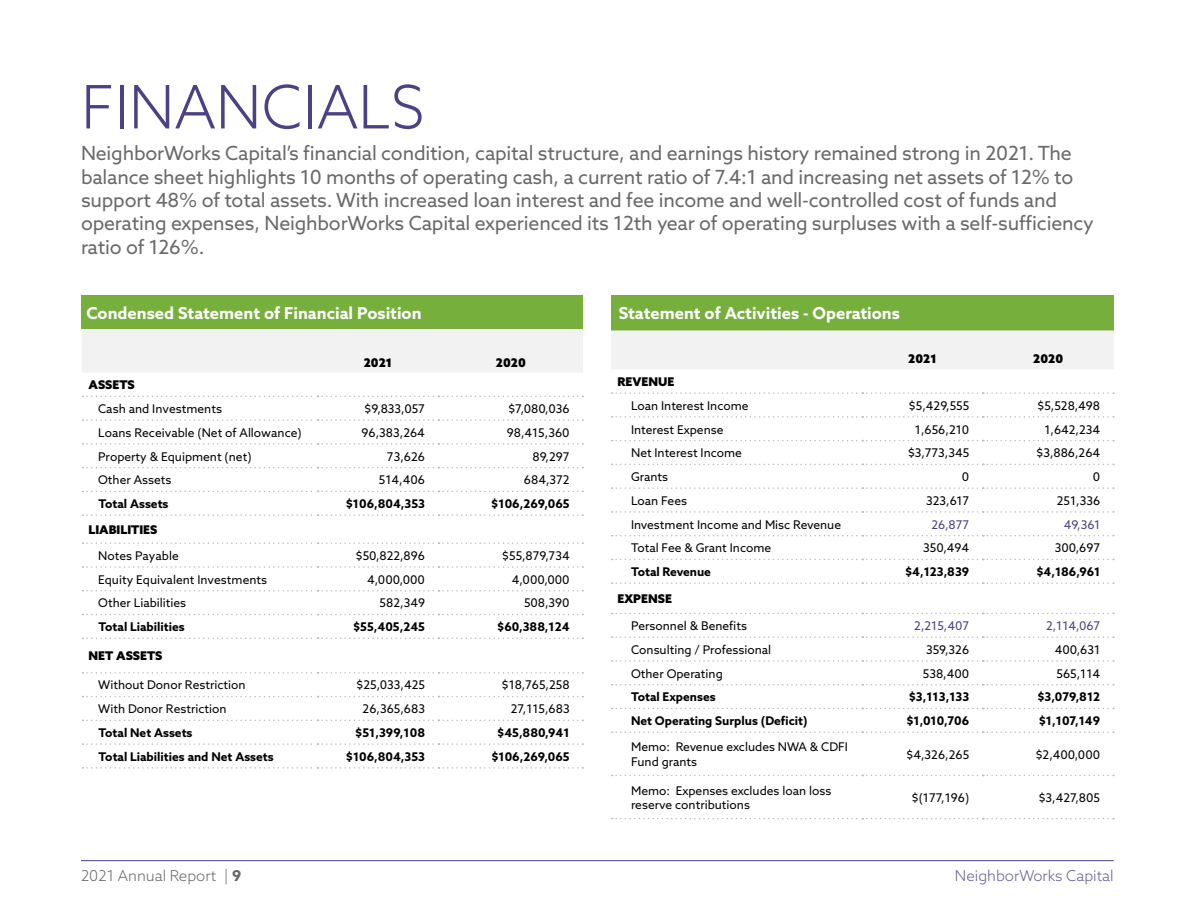
<style>
.page{position:relative;width:1188px;height:918px;background:#fff}
.page>*{position:absolute;margin:0;border:0;box-sizing:border-box;transform-origin:0 0}
.Section_Head{font:300 60px "Azo Sans";color:#4d4185}
.Body_1C{font:19.5px/23.4px "Azo Sans";letter-spacing:-.01em;color:#69696c}
.Body_copy{font:700 16.5px "Azo Sans";color:#fff}
.Body_1C-2{font:300 15px "Azo Sans";color:#695d95}
.Body_1C-3{font:300 15px "Azo Sans";color:#69696c}
.A_Head{font:12px/14.4px "Azo Sans";color:#000}
.A_Head-2{font:700 12px "Azo Sans";color:#000}
.A_Head-3{font:900 12px "Azo Sans";color:#000}
.A_Head-4{font:12px "Azo Sans";color:#4d4185}
.s1{font-weight:700}
</style>
<div class="page">
<div style="left:82px;top:296px;width:501px;height:33px;background:#76af3b"></div>
<div style="left:82px;top:330px;width:501px;height:42px;background:#f2f2f3"></div>
<svg style="left:82px;top:396px;width:501px;height:1px"></svg>
<svg style="left:82px;top:419px;width:501px;height:2px"></svg>
<svg style="left:82px;top:443px;width:501px;height:2px"></svg>
<svg style="left:82px;top:467px;width:501px;height:1px"></svg>
<svg style="left:82px;top:491px;width:501px;height:1px"></svg>
<svg style="left:82px;top:514px;width:501px;height:2px"></svg>
<svg style="left:82px;top:542px;width:501px;height:2px"></svg>
<svg style="left:82px;top:566px;width:501px;height:2px"></svg>
<svg style="left:82px;top:590px;width:501px;height:2px"></svg>
<svg style="left:82px;top:614px;width:501px;height:1px"></svg>
<svg style="left:82px;top:638px;width:501px;height:1px"></svg>
<svg style="left:82px;top:672px;width:501px;height:2px"></svg>
<svg style="left:82px;top:696px;width:501px;height:1px"></svg>
<svg style="left:82px;top:720px;width:501px;height:1px"></svg>
<svg style="left:82px;top:743px;width:501px;height:2px"></svg>
<svg style="left:82px;top:767px;width:501px;height:2px"></svg>
<div style="left:611px;top:295px;width:503px;height:35px;background:#76af3b"></div>
<div style="left:611px;top:330px;width:503px;height:39px;background:#f2f2f3"></div>
<svg style="left:612px;top:392px;width:502px;height:2px"></svg>
<svg style="left:612px;top:416px;width:502px;height:2px"></svg>
<svg style="left:612px;top:440px;width:502px;height:1px"></svg>
<svg style="left:612px;top:464px;width:502px;height:1px"></svg>
<svg style="left:612px;top:487px;width:502px;height:2px"></svg>
<svg style="left:612px;top:511px;width:502px;height:2px"></svg>
<svg style="left:612px;top:535px;width:502px;height:1px"></svg>
<svg style="left:612px;top:559px;width:502px;height:1px"></svg>
<svg style="left:612px;top:582px;width:502px;height:2px"></svg>
<svg style="left:612px;top:613px;width:502px;height:1px"></svg>
<svg style="left:612px;top:636px;width:502px;height:2px"></svg>
<svg style="left:612px;top:660px;width:502px;height:2px"></svg>
<svg style="left:612px;top:684px;width:502px;height:1px"></svg>
<svg style="left:612px;top:708px;width:502px;height:1px"></svg>
<svg style="left:612px;top:731px;width:502px;height:2px"></svg>
<svg style="left:612px;top:775px;width:502px;height:1px"></svg>
<svg style="left:612px;top:818px;width:502px;height:1px"></svg>
<hr style="left:81px;top:860px;width:1033px;height:1px;background:#4d4185">
<p class="Section_Head" style="left:81px;top:68px;width:345px">FINANCIALS</p>
<p class="Body_1C" style="left:81px;top:141px;width:1014px">NeighborWorks Capital’s financial condition, capital structure, and earnings history remained strong in 2021. The balance sheet highlights 10 months of operating cash, a current ratio of 7.4:1 and increasing net assets of 12% to support 48% of total assets. With increased loan interest and fee income and well-controlled cost of funds and operating expenses, NeighborWorks Capital experienced its 12th year of operating surpluses with a self-sufficiency ratio of 126%.</p>
<p class="Body_copy" style="left:86px;top:302px;width:337px">Condensed Statement of Financial Position</p>
<p class="A_Head-3" style="left:364px;top:354px;width:30px">2021</p>
<p class="A_Head-3" style="left:496px;top:354px;width:32px">2020</p>
<p class="A_Head-3" style="left:88px;top:377px;width:48px">ASSETS</p>
<p class="A_Head" style="left:98px;top:401px;width:125px">Cash and Investments</p>
<p class="A_Head" style="left:365px;top:401px;width:62px">$9,833,057</p>
<p class="A_Head" style="left:508px;top:401px;width:63px">$7,080,036</p>
<p class="A_Head" style="left:98px;top:425px;width:205px">Loans Receivable (Net of Allowance)</p>
<p class="A_Head" style="left:362px;top:425px;width:65px">96,383,264</p>
<p class="A_Head" style="left:507px;top:425px;width:64px">98,415,360</p>
<p class="A_Head" style="left:98px;top:449px;width:155px">Property &amp; Equipment (net)</p>
<p class="A_Head" style="left:387px;top:449px;width:40px">73,626</p>
<p class="A_Head" style="left:533px;top:449px;width:39px">89,297</p>
<p class="A_Head" style="left:98px;top:473px;width:75px">Other Assets</p>
<p class="A_Head" style="left:379px;top:473px;width:48px">514,406</p>
<p class="A_Head" style="left:524px;top:473px;width:47px">684,372</p>
<p class="A_Head-2" style="left:99px;top:496px;width:71px">Total Assets</p>
<p class="A_Head-2" style="left:346px;top:496px;width:81px">$106,804,353</p>
<p class="A_Head-2" style="left:491px;top:496px;width:80px">$106,269,065</p>
<p class="A_Head-3" style="left:89px;top:522px;width:70px">LIABILITIES</p>
<p class="A_Head" style="left:98px;top:548px;width:82px">Notes Payable</p>
<p class="A_Head" style="left:356px;top:548px;width:71px">$50,822,896</p>
<p class="A_Head" style="left:502px;top:548px;width:69px">$55,879,734</p>
<p class="A_Head" style="left:98px;top:572px;width:170px">Equity Equivalent Investments</p>
<p class="A_Head" style="left:367px;top:572px;width:59px">4,000,000</p>
<p class="A_Head" style="left:512px;top:572px;width:59px">4,000,000</p>
<p class="A_Head" style="left:98px;top:596px;width:90px">Other Liabilities</p>
<p class="A_Head" style="left:380px;top:596px;width:47px">582,349</p>
<p class="A_Head" style="left:524px;top:596px;width:47px">508,390</p>
<p class="A_Head-2" style="left:99px;top:619px;width:88px">Total Liabilities</p>
<p class="A_Head-2" style="left:353px;top:619px;width:73px">$55,405,245</p>
<p class="A_Head-2" style="left:497px;top:619px;width:74px">$60,388,124</p>
<p class="A_Head-3" style="left:89px;top:648px;width:75px">NET ASSETS</p>
<p class="A_Head" style="left:98px;top:678px;width:149px">Without Donor Restriction</p>
<p class="A_Head" style="left:357px;top:678px;width:70px">$25,033,425</p>
<p class="A_Head" style="left:502px;top:678px;width:69px">$18,765,258</p>
<p class="A_Head" style="left:98px;top:702px;width:130px">With Donor Restriction</p>
<p class="A_Head" style="left:363px;top:702px;width:64px">26,365,683</p>
<p class="A_Head" style="left:511px;top:702px;width:61px">27,115,683</p>
<p class="A_Head-2" style="left:99px;top:725px;width:95px">Total Net Assets</p>
<p class="A_Head-2" style="left:355px;top:725px;width:71px">$51,399,108</p>
<p class="A_Head-2" style="left:497px;top:725px;width:74px">$45,880,941</p>
<p class="A_Head-2" style="left:99px;top:749px;width:177px">Total Liabilities and Net Assets</p>
<p class="A_Head-2" style="left:346px;top:748px;width:81px">$106,804,353</p>
<p class="A_Head-2" style="left:491px;top:748px;width:80px">$106,269,065</p>
<p class="Body_copy" style="left:619px;top:302px;width:283px">Statement of Activities - Operations</p>
<p class="A_Head-3" style="left:908px;top:351px;width:30px">2021</p>
<p class="A_Head-3" style="left:1033px;top:351px;width:32px">2020</p>
<p class="A_Head-3" style="left:618px;top:374px;width:58px">REVENUE</p>
<p class="A_Head" style="left:631px;top:398px;width:119px">Loan Interest Income</p>
<p class="A_Head" style="left:909px;top:398px;width:62px">$5,429,555</p>
<p class="A_Head" style="left:1037px;top:398px;width:64px">$5,528,498</p>
<p class="A_Head" style="left:631px;top:422px;width:94px">Interest Expense</p>
<p class="A_Head" style="left:915px;top:422px;width:56px">1,656,210</p>
<p class="A_Head" style="left:1044px;top:422px;width:57px">1,642,234</p>
<p class="A_Head" style="left:631px;top:446px;width:112px">Net Interest Income</p>
<p class="A_Head" style="left:908px;top:446px;width:63px">$3,773,345</p>
<p class="A_Head" style="left:1037px;top:446px;width:65px">$3,886,264</p>
<p class="A_Head" style="left:631px;top:469px;width:39px">Grants</p>
<p class="A_Head" style="left:962px;top:469px;width:9px">0</p>
<p class="A_Head" style="left:1093px;top:469px;width:9px">0</p>
<p class="A_Head" style="left:631px;top:493px;width:57px">Loan Fees</p>
<p class="A_Head" style="left:926px;top:493px;width:45px">323,617</p>
<p class="A_Head" style="left:1057px;top:493px;width:45px">251,336</p>
<p class="A_Head" style="left:631px;top:517px;width:212px">Investment Income and Misc Revenue</p>
<p class="A_Head-4" style="left:931px;top:516px;width:39px">26,877</p>
<p class="A_Head-4" style="left:1064px;top:516px;width:38px">49,361</p>
<p class="A_Head" style="left:631px;top:541px;width:142px">Total Fee &amp; Grant Income</p>
<p class="A_Head" style="left:923px;top:541px;width:48px">350,494</p>
<p class="A_Head" style="left:1055px;top:541px;width:47px">300,697</p>
<p class="A_Head-2" style="left:631px;top:564px;width:81px">Total Revenue</p>
<p class="A_Head-2" style="left:905px;top:564px;width:66px">$4,123,839</p>
<p class="A_Head-2" style="left:1036px;top:564px;width:65px">$4,186,961</p>
<p class="A_Head-3" style="left:618px;top:591px;width:56px">EXPENSE</p>
<p class="A_Head" style="left:631px;top:618px;width:117px">Personnel &amp; Benefits</p>
<p class="A_Head-4" style="left:914px;top:618px;width:56px">2,215,407</p>
<p class="A_Head-4" style="left:1046px;top:618px;width:56px">2,114,067</p>
<p class="A_Head" style="left:631px;top:642px;width:142px">Consulting / Professional</p>
<p class="A_Head" style="left:926px;top:642px;width:45px">359,326</p>
<p class="A_Head" style="left:1055px;top:642px;width:47px">400,631</p>
<p class="A_Head" style="left:631px;top:666px;width:93px">Other Operating</p>
<p class="A_Head" style="left:923px;top:666px;width:48px">538,400</p>
<p class="A_Head" style="left:1057px;top:666px;width:45px">565,114</p>
<p class="A_Head-2" style="left:631px;top:689px;width:86px">Total Expenses</p>
<p class="A_Head-2" style="left:909px;top:689px;width:62px">$3,113,133</p>
<p class="A_Head-2" style="left:1037px;top:689px;width:64px">$3,079,812</p>
<p class="A_Head-2" style="left:631px;top:713px;width:178px">Net Operating Surplus (Deficit)</p>
<p class="A_Head-2" style="left:906px;top:713px;width:64px">$1,010,706</p>
<p class="A_Head-2" style="left:1039px;top:713px;width:63px">$1,107,149</p>
<p class="A_Head" style="left:631px;top:740px;width:218px">Memo: Revenue excludes NWA &amp; CDFI<br>Fund grants</p>
<p class="A_Head" style="left:907px;top:747px;width:64px">$4,326,265</p>
<p class="A_Head" style="left:1036px;top:747px;width:66px">$2,400,000</p>
<p class="A_Head" style="left:631px;top:783px;width:202px">Memo: Expenses excludes loan loss reserve contributions</p>
<p class="A_Head" style="left:912px;top:790px;width:59px">$(177,196)</p>
<p class="A_Head" style="left:1039px;top:790px;width:63px">$3,427,805</p>
<p class="Body_1C-3" style="left:81px;top:866px;width:162px">2021 Annual Report | <span class="s1">9</span></p>
<p class="Body_1C-2" style="left:955px;top:866px;width:160px">NeighborWorks Capital</p>
</div>
